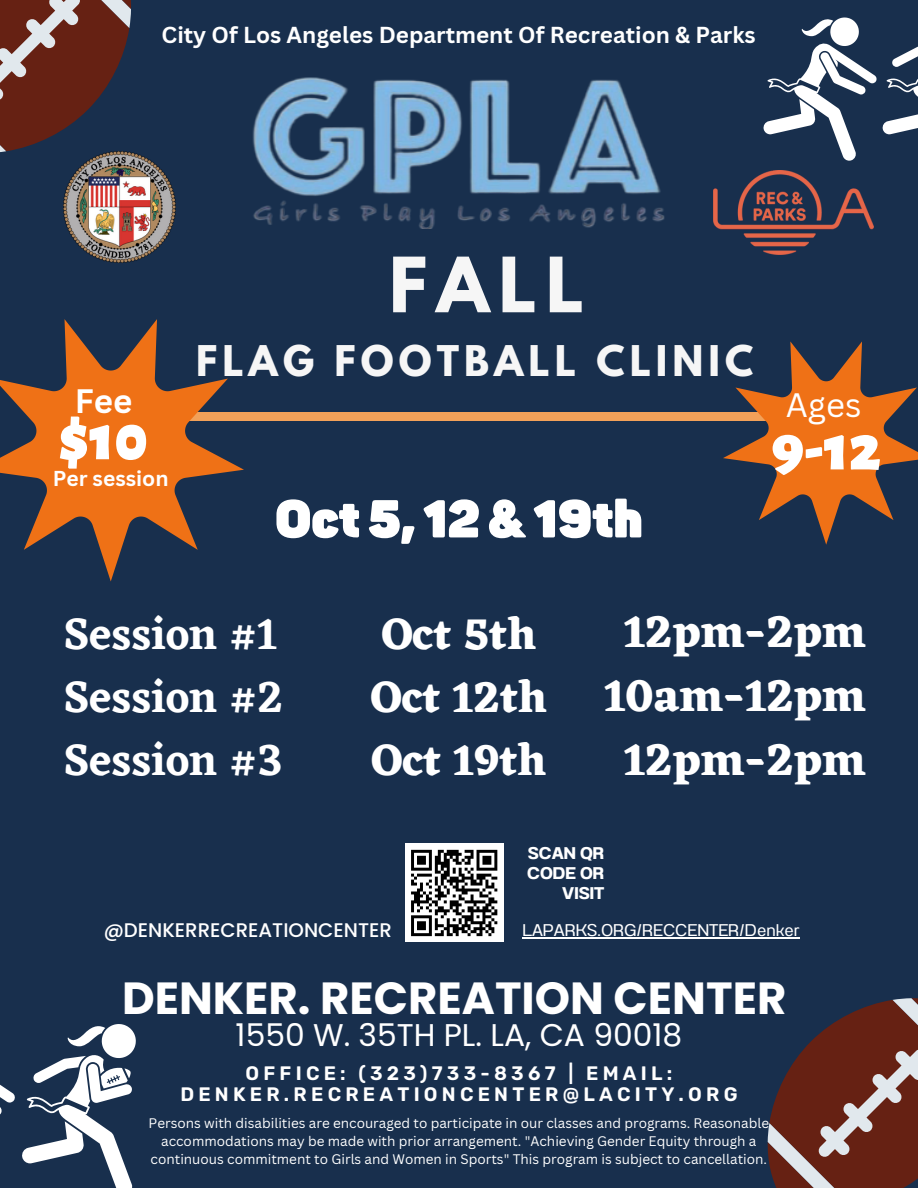
<style>
.page{position:relative;width:918px;height:1188px;background:#182f4d}
.page>*{position:absolute;margin:0;border:0;box-sizing:border-box;transform-origin:0 0}
.t1{font:700 67.5px "League Spartan";color:#f6f6f6}
.t2{font:900 66px "Alegreya Sans SC";color:#fff}
.t3{font:800 52.5px "Panton";color:#fff}
.t4{font:700 46.5px/64.2px "Eczar";color:#fff;text-align:center}
.t5{font:600 45px/63px "Eczar";color:#fff}
.t6{font:700 45px "Poppins";color:#fff}
.t7{font:700 45px/63px "Eczar";color:#fff}
.t8{font:700 37.5px "League Spartan";letter-spacing:.135em;color:#f6f6f6}
.t9{font:33px "Canva Sans";color:#fff}
.t10{font:700 33px "Canva Sans";color:#fff}
.t11{font:31.35px "Poppins";color:#fff}
.t12{font:700 22.5px "Canva Sans";color:#fff}
.t13{font:700 21px "Canva Sans";color:#fff}
.t14{font:500 19.65px "Poppins";color:#fff}
.t15{font:600 19.5px/20.2px "Rubik";letter-spacing:.215em;color:#fff;text-align:center}
.t16{font:16.95px "Anantason";color:#fff}
.t17{font:700 16.95px/20.2px "Anantason";color:#fff;text-align:right}
.t18{font:13.5px/18px "Canva Sans";color:#fff;text-align:center}
</style>
<div class="page">
<div style="left:120px;top:412px;width:678px;height:9px;background:#f2a159"></div>
<svg style="left:767px;top:998px;width:151px;height:190px"></svg>
<img style="left:64px;top:152px;width:111px;height:111px">
<img style="left:714px;top:171px;width:159px;height:83px">
<svg style="left:0;top:319px;width:244px;height:262px"></svg>
<svg style="left:723px;top:341px;width:195px;height:204px"></svg>
<hr style="left:522px;top:938px;width:278px;height:1px;background:#fff">
<img style="left:252px;top:77px;width:413px;height:152px">
<div style="left:405px;top:844px;width:98px;height:98px;background:#fff"></div>
<svg style="left:411px;top:849px;width:87px;height:88px"></svg>
<svg style="left:763px;top:17px;width:155px;height:144px"></svg>
<svg style="left:0;top:0;width:131px;height:153px"></svg>
<svg style="left:0;top:1024px;width:136px;height:164px"></svg>
<h5 class="t12" style="left:162px;top:19px;width:596px">City Of Los Angeles Department Of Recreation &amp; Parks</h5>
<p class="t10" style="left:75px;top:378px;width:59px">Fee</p>
<h1 class="t2" style="left:58px;top:406px;width:91px">$10</h1>
<h4 class="t13" style="left:53px;top:464px;width:117px">Per session</h4>
<p class="t1" style="left:389px;top:252px;width:196px">FALL</p>
<p class="t8" style="left:196px;top:343px;width:559px">FLAG FOOTBALL CLINIC</p>
<h4 class="t3" style="left:275px;top:488px;width:369px">Oct 5, 12 &amp; 19th</h4>
<p class="t9" style="left:786px;top:382px;width:77px">Ages</p>
<p class="t2" style="left:771px;top:417px;width:111px">9-12</p>
<h1 class="t5" style="left:64px;top:602px;width:221px">Session #1<br>Session #2<br>Session #3</h1>
<h2 class="t4" style="left:604px;top:598px;width:263px">12pm-2pm<br>10am-12pm<br>12pm-2pm</h2>
<p class="t7" style="left:371px;top:602px;width:178px">Oct 5th<br>Oct 12th<br>Oct 19th</p>
<p class="t17" style="left:527px;top:843px;width:78px">SCAN QR<br>CODE OR<br>VISIT</p>
<p class="t14" style="left:104px;top:916px;width:290px">@DENKERRECREATIONCENTER</p>
<p class="t16" style="left:522px;top:921px;width:279px">LAPARKS.ORG/RECCENTER/Denker</p>
<p class="t6" style="left:122px;top:966px;width:666px">DENKER. RECREATION CENTER</p>
<p class="t11" style="left:236px;top:1013px;width:448px">1550 W. 35TH PL. LA, CA 90018</p>
<h4 class="t15" style="left:180px;top:1064px;width:559px">OFFICE: (323)733-8367 | EMAIL:<br>DENKER.RECREATIONCENTER@LACITY.ORG</h4>
<p class="t18" style="left:149px;top:1114px;width:622px">Persons with disabilities are encouraged to participate in our classes and programs. Reasonable accommodations may be made with prior arrangement. "Achieving Gender Equity through a continuous commitment to Girls and Women in Sports" This program is subject to cancellation.</p>
</div>
